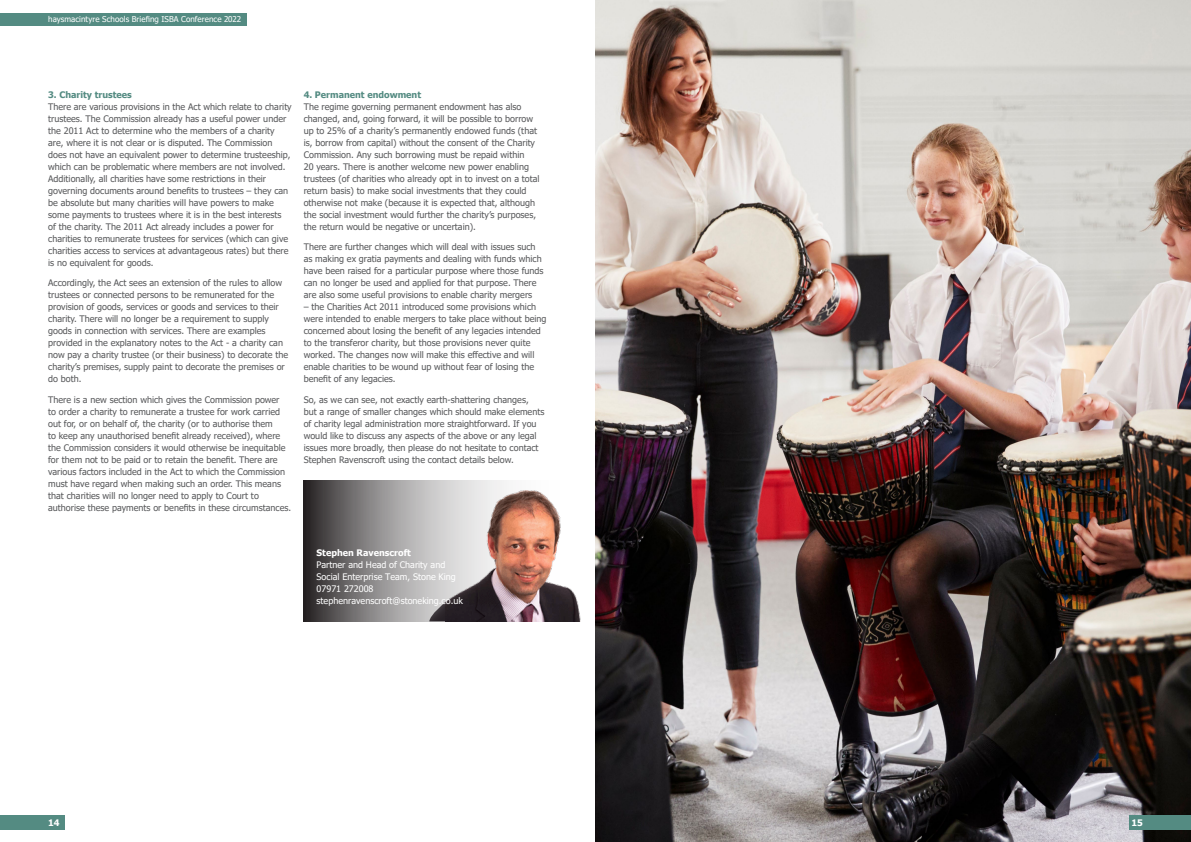
<style>
.page{position:relative;width:1191px;height:842px;background:#fff}
.page>*{position:absolute;margin:0;border:0;box-sizing:border-box;transform-origin:0 0}
.Body_copy{font:9px/12px "Tahoma";color:#57585a}
.Body_copy-2{font:9px/12px "Tahoma";color:#fff}
.Subhead_-_green{font:700 9px "Tahoma";color:#548b82}
.t1{font:700 9px "Tahoma";color:#fff}
.t2{font:8px "Tahoma";letter-spacing:.005em;color:#fff}
</style>
<div class="page">
<img style="left:595px;top:0;width:596px;height:842px">
<svg style="left:304px;top:480px;width:272px;height:141px;background:#9e918e"></svg>
<div style="left:1131px;top:815px;width:60px;height:14px;background:#548b82"></div>
<div style="left:1129px;top:815px;width:13px;height:14px;background:#548b82"></div>
<div style="left:0;top:815px;width:60px;height:14px;background:#548b82"></div>
<div style="left:48px;top:815px;width:16px;height:14px;background:#548b82"></div>
<div style="left:0;top:13px;width:247px;height:13px;background:#548b82"></div>
<p class="t2" style="left:48px;top:14px;width:194px">haysmacintyre Schools Briefing ISBA Conference 2022</p>
<p class="Subhead_-_green" style="left:48px;top:88px;width:85px">3. Charity trustees</p>
<p class="Body_copy" style="left:48px;top:101px;width:245px">There are various provisions in the Act which relate to charity trustees. The Commission already has a useful power under the 2011 Act to determine who the members of a charity are, where it is not clear or is disputed. The Commission does not have an equivalent power to determine trusteeship, which can be problematic where members are not involved.<br>Additionally, all charities have some restrictions in their governing documents around benefits to trustees – they can be absolute but many charities will have powers to make some payments to trustees where it is in the best interests<br>of the charity. The 2011 Act already includes a power for charities to remunerate trustees for services (which can give charities access to services at advantageous rates) but there is no equivalent for goods.</p>
<p class="Body_copy" style="left:48px;top:277px;width:241px">Accordingly, the Act sees an extension of the rules to allow trustees or connected persons to be remunerated for the provision of goods, services or goods and services to their charity. There will no longer be a requirement to supply goods in connection with services. There are examples provided in the explanatory notes to the Act - a charity can now pay a charity trustee (or their business) to decorate the charity’s premises, supply paint to decorate the premises or do both.</p>
<p class="Body_copy" style="left:48px;top:394px;width:244px">There is a new section which gives the Commission power<br>to order a charity to remunerate a trustee for work carried out for, or on behalf of, the charity (or to authorise them<br>to keep any unauthorised benefit already received), where the Commission considers it would otherwise be inequitable for them not to be paid or to retain the benefit. There are various factors included in the Act to which the Commission must have regard when making such an order. This means that charities will no longer need to apply to Court to authorise these payments or benefits in these circumstances.</p>
<p class="Subhead_-_green" style="left:304px;top:88px;width:119px">4. Permanent endowment</p>
<p class="Body_copy" style="left:304px;top:101px;width:237px">The regime governing permanent endowment has also changed, and, going forward, it will be possible to borrow up to 25% of a charity’s permanently endowed funds (that is, borrow from capital) without the consent of the Charity Commission. Any such borrowing must be repaid within<br>20 years. There is another welcome new power enabling trustees (of charities who already opt in to invest on a total return basis) to make social investments that they could otherwise not make (because it is expected that, although the social investment would further the charity’s purposes, the return would be negative or uncertain).</p>
<p class="Body_copy" style="left:304px;top:241px;width:241px">There are further changes which will deal with issues such as making ex gratia payments and dealing with funds which have been raised for a particular purpose where those funds can no longer be used and applied for that purpose. There are also some useful provisions to enable charity mergers</p>
<p class="Body_copy" style="left:304px;top:301px;width:244px">– the Charities Act 2011 introduced some provisions which were intended to enable mergers to take place without being concerned about losing the benefit of any legacies intended to the transferor charity, but those provisions never quite worked. The changes now will make this effective and will enable charities to be wound up without fear of losing the benefit of any legacies.</p>
<p class="Body_copy" style="left:304px;top:394px;width:242px">So, as we can see, not exactly earth-shattering changes,<br>but a range of smaller changes which should make elements of charity legal administration more straightforward. If you would like to discuss any aspects of the above or any legal issues more broadly, then please do not hesitate to contact Stephen Ravenscroft using the contact details below.</p>
<p class="t1" style="left:317px;top:547px;width:96px">Stephen Ravenscroft</p>
<p class="Body_copy-2" style="left:317px;top:560px;width:141px">Partner and Head of Charity and<br>Social Enterprise Team, Stone King</p>
<p class="Body_copy-2" style="left:317px;top:584px;width:58px">07971 272008</p>
<p class="Body_copy-2" style="left:317px;top:596px;width:148px">stephenravenscroft@stoneking.co.uk</p>
<p class="t1" style="left:48px;top:816px;width:13px">14</p>
<p class="t1" style="left:1131px;top:816px;width:13px">15</p>
</div>
